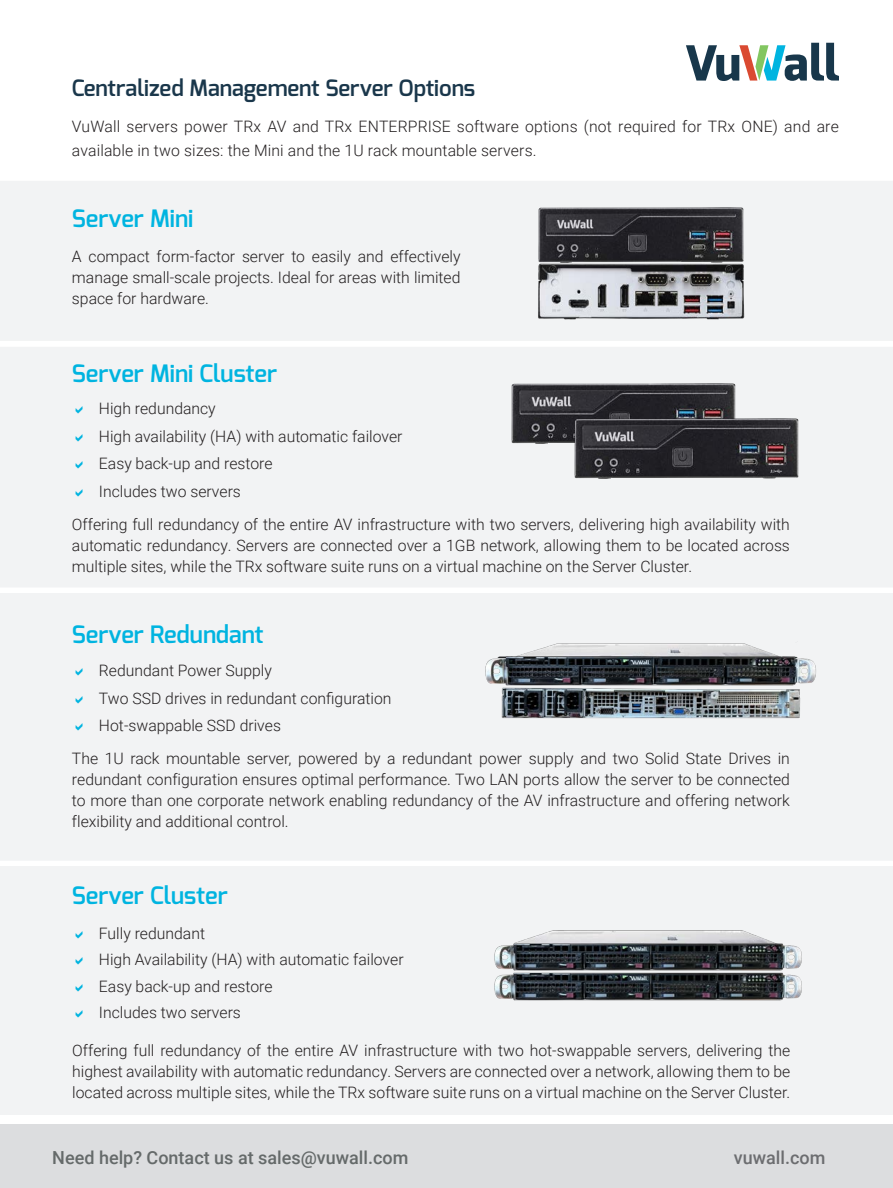
<style>
.page{position:relative;width:893px;height:1188px;background:#fff}
.page>*{position:absolute;margin:0;border:0;box-sizing:border-box;transform-origin:0 0}
.t1{font:600 24px "Exo";color:#00b4e0}
.tekst_10_pt{font:600 22.5px "Exo";color:#1a374b}
.t2{font:500 18px "Roboto";color:#656a6a}
.t3{font:500 18px "Roboto";color:#6c6d70}
.t4{font:300 15.75px/21px "Roboto";color:#231f20;text-align:justify}
</style>
<div class="page">
<div style="left:0;top:866px;width:893px;height:249px;background:#f2f3f4"></div>
<div style="left:0;top:593px;width:893px;height:267px;background:#f2f3f4"></div>
<div style="left:0;top:347px;width:893px;height:240px;background:#f2f3f4"></div>
<div style="left:0;top:181px;width:893px;height:160px;background:#f2f3f4"></div>
<div style="left:496px;top:618px;width:306px;height:14px;background:#f2f3f4"></div>
<img style="left:539px;top:930px;width:215px;height:5px">
<svg style="left:686px;top:43px;width:153px;height:38px"></svg>
<img style="left:538px;top:207px;width:206px;height:53px">
<img style="left:534px;top:260px;width:214px;height:62px">
<img style="left:511px;top:384px;width:225px;height:60px">
<img style="left:574px;top:419px;width:225px;height:60px">
<img style="left:496px;top:706px;width:317px;height:19px">
<img style="left:480px;top:632px;width:346px;height:74px">
<img style="left:494px;top:935px;width:308px;height:30px">
<img style="left:494px;top:965px;width:308px;height:36px">
<div style="left:0;top:1124px;width:893px;height:64px;background:#dcdddf"></div>
<svg style="left:76px;top:668px;width:7px;height:7px"></svg>
<svg style="left:76px;top:696px;width:7px;height:7px"></svg>
<svg style="left:76px;top:723px;width:7px;height:8px"></svg>
<svg style="left:76px;top:406px;width:7px;height:8px"></svg>
<svg style="left:76px;top:434px;width:7px;height:7px"></svg>
<svg style="left:76px;top:462px;width:7px;height:7px"></svg>
<svg style="left:76px;top:489px;width:7px;height:8px"></svg>
<p class="tekst_10_pt" style="left:72px;top:74px;width:405px">Centralized Management Server Options</p>
<p class="t4" style="left:72px;top:114px;width:768px;line-height:24px">VuWall servers power TRx AV and TRx ENTERPRISE software options (not required for TRx ONE) and are available in two sizes: the Mini and the 1U rack mountable servers.</p>
<p class="t1" style="left:72px;top:203px;width:123px">Server Mini</p>
<p class="t4" style="left:72px;top:246px;width:390px">A compact form-factor server to easily and effectively manage small-scale projects. Ideal for areas with limited space for hardware.</p>
<p class="t1" style="left:72px;top:358px;width:207px">Server Mini Cluster</p>
<p class="t4" style="left:99px;top:397px;width:118px">High redundancy</p>
<p class="t4" style="left:99px;top:425px;width:305px">High availability (HA) with automatic failover</p>
<p class="t4" style="left:99px;top:453px;width:175px">Easy back-up and restore</p>
<p class="t4" style="left:99px;top:481px;width:143px">Includes two servers</p>
<p class="t4" style="left:72px;top:514px;width:719px">Offering full redundancy of the entire AV infrastructure with two servers, delivering high availability with automatic redundancy. Servers are connected over a 1GB network, allowing them to be located across multiple sites, while the TRx software suite runs on a virtual machine on the Server Cluster.</p>
<p class="t1" style="left:72px;top:619px;width:193px">Server Redundant</p>
<p class="t4" style="left:99px;top:659px;width:174px">Redundant Power Supply</p>
<p class="t4" style="left:99px;top:687px;width:294px">Two SSD drives in redundant configuration</p>
<p class="t4" style="left:99px;top:715px;width:183px">Hot-swappable SSD drives</p>
<p class="t4" style="left:72px;top:748px;width:719px">The 1U rack mountable server, powered by a redundant power supply and two Solid State Drives in redundant configuration ensures optimal performance. Two LAN ports allow the server to be connected to more than one corporate network enabling redundancy of the AV infrastructure and offering network flexibility and additional control.</p>
<p class="t1" style="left:72px;top:880px;width:157px">Server Cluster</p>
<p class="t4" style="left:99px;top:922px;width:108px">Fully redundant</p>
<p class="t4" style="left:99px;top:949px;width:306px">High Availability (HA) with automatic failover</p>
<p class="t4" style="left:99px;top:975px;width:175px">Easy back-up and restore</p>
<p class="t4" style="left:99px;top:1001px;width:143px">Includes two servers</p>
<p class="t4" style="left:72px;top:1040px;width:719px">Offering full redundancy of the entire AV infrastructure with two hot-swappable servers, delivering the highest availability with automatic redundancy. Servers are connected over a network, allowing them to be located across multiple sites, while the TRx software suite runs on a virtual machine on the Server Cluster.</p>
<p class="t2" style="left:52px;top:1145px;width:358px">Need help? Contact us at sales@vuwall.com</p>
<p class="t3" style="left:734px;top:1145px;width:93px">vuwall.com</p>
</div>
